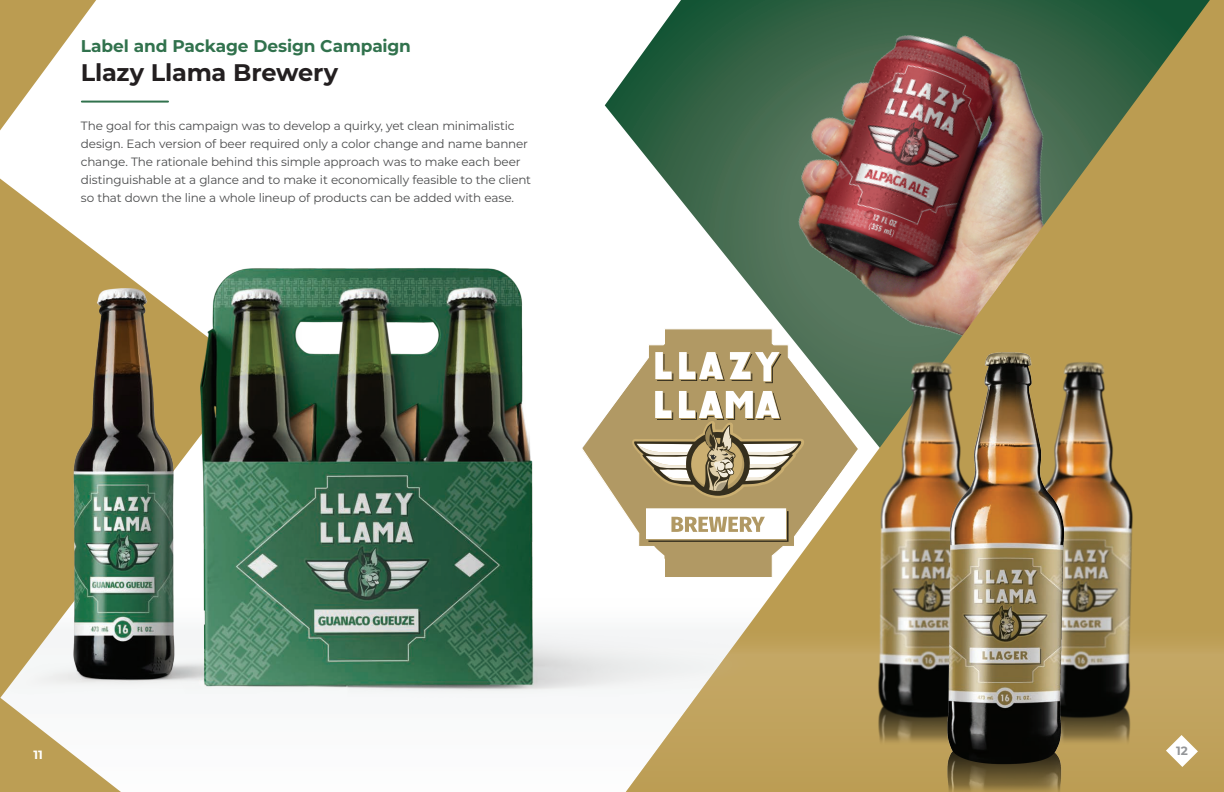
<style>
.page{position:relative;width:1224px;height:792px;background:#fff}
.page>*{position:absolute;margin:0;border:0;box-sizing:border-box;transform-origin:0 0}
.t1{font:700 24px "Montserrat";letter-spacing:-.01em;color:#231f20}
.t2{font:700 17px "Montserrat";letter-spacing:-.01em;color:#31724d}
.t3{font:12px/18px "Montserrat";letter-spacing:-.015em;color:#4b4c4d}
.t4{font:700 12px "Montserrat";color:#939598}
.t5{font:700 12px "Montserrat";color:#fff}
</style>
<div class="page">
<div style="left:0;top:595px;width:1224px;height:197px;background:#fbfbfc"></div>
<img style="left:626px;top:0;width:598px;height:623px">
<svg style="left:626px;top:623px;width:598px;height:169px;background:#c1a561"></svg>
<svg style="left:0;top:0;width:96px;height:130px"></svg>
<img style="left:785px;top:578px;width:53px;height:173px">
<img style="left:1168px;top:337px;width:53px;height:414px">
<img style="left:838px;top:323px;width:330px;height:469px">
<img style="left:0;top:150px;width:747px;height:591px">
<svg style="left:580px;top:328px;width:281px;height:250px"></svg>
<svg style="left:634px;top:352px;width:167px;height:144px"></svg>
<svg style="left:646px;top:508px;width:143px;height:34px"></svg>
<hr style="left:82px;top:101px;width:86px;height:2px;background:#31724d">
<svg style="left:0;top:698px;width:121px;height:94px"></svg>
<svg style="left:1166px;top:735px;width:32px;height:32px"></svg>
<p class="t2" style="left:81px;top:34px;width:332px">Label and Package Design Campaign</p>
<p class="t1" style="left:81px;top:56px;width:259px">Llazy Llama Brewery</p>
<p class="t3" style="left:81px;top:116px;width:452px">The goal for this campaign was to develop a quirky, yet clean minimalistic design. Each version of beer required only a color change and name banner change. The rationale behind this simple approach was to make each beer distinguishable at a glance and to make it economically feasible to the client so that down the line a whole lineup of products can be added with ease.</p>
<p class="t5" style="left:33px;top:746px;width:11px">11</p>
<p class="t4" style="left:1176px;top:742px;width:13px">12</p>
</div>
